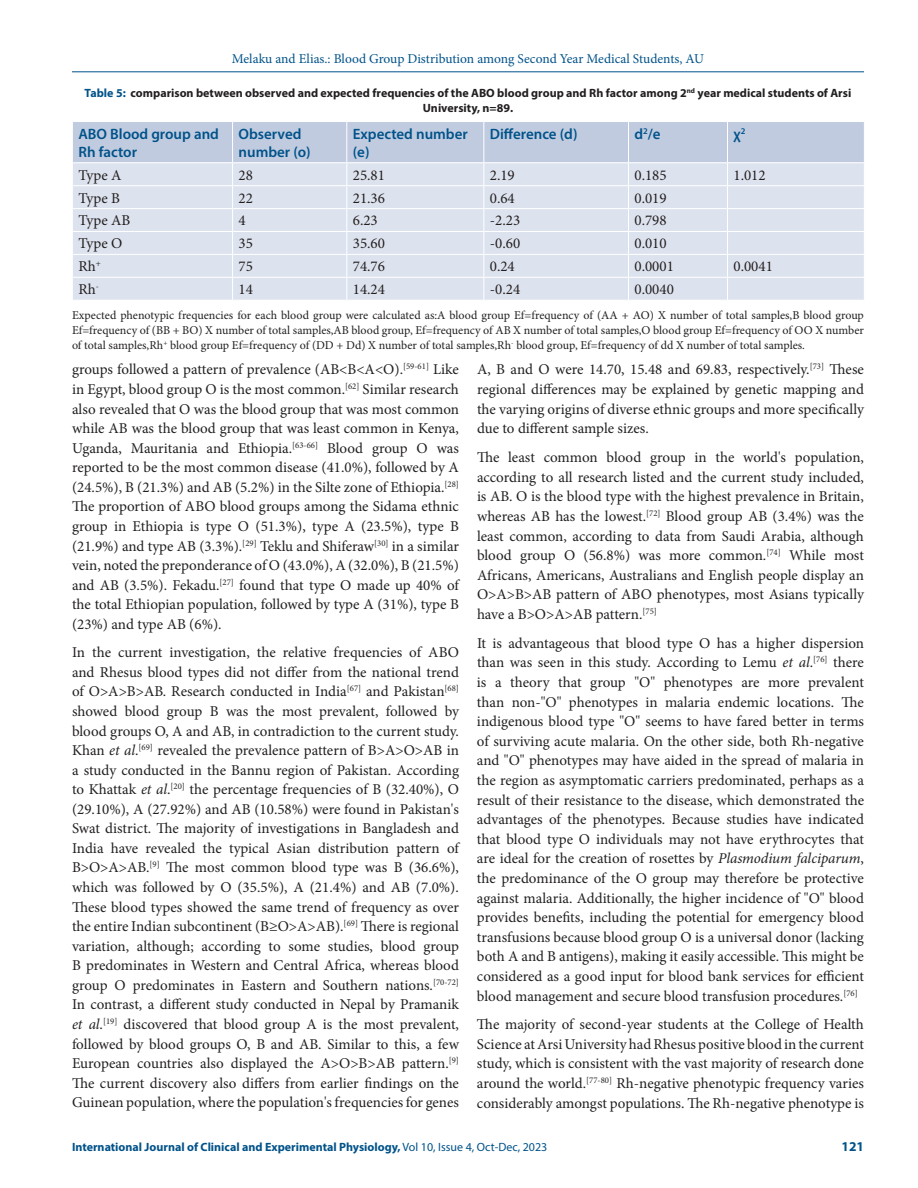
<style>
.page{position:relative;width:918px;height:1188px;background:#fff}
.page>*{position:absolute;margin:0;border:0;box-sizing:border-box;transform-origin:0 0}
.Body_text{font:15px/19.5px "Minion Pro";color:#231f20;text-align:justify}
.Table_Body{font:15px "Minion Pro";color:#231f20}
.Table_Header{font:600 15px/18px "Myriad Pro";color:#005289}
.t1{font:13.5px "Minion Pro";letter-spacing:-.005em;color:#005289}
.t2{font:700 13.5px "Myriad Pro";color:#005289}
.Table_Footnote{font:12px/15px "Minion Pro";color:#231f20;text-align:justify}
.Table_Caption{font:700 12px/15px "Myriad Pro";color:#231f20;text-align:center}
.t3{font:700 12px "Myriad Pro";color:#005289}
.s1{color:#005289}
.s2{font-style:italic}
.s3{font-weight:400}
</style>
<div class="page">
<hr style="left:72px;top:72px;width:792px;height:1px;background:#005289">
<svg style="left:73px;top:122px;width:791px;height:178px;background:#d7deeb"></svg>
<p class="t1" style="left:232px;top:50px;width:474px">Melaku and Elias.: Blood Group Distribution among Second Year Medical Students, AU</p>
<p class="Table_Caption" style="left:85px;top:85px;width:768px"><span class="s1">Table 5:</span> comparison between observed and expected frequencies of the ABO blood group and Rh factor among 2<sup>nd</sup> year medical students of Arsi<br>University, n=89.</p>
<p class="Table_Header" style="left:78px;top:124px;width:142px">ABO Blood group and<br>Rh factor</p>
<p class="Table_Header" style="left:239px;top:124px;width:74px">Observed number (o)</p>
<p class="Table_Header" style="left:353px;top:124px;width:117px">Expected number (e)</p>
<p class="Table_Header" style="left:490px;top:124px;width:89px">Difference (d)</p>
<p class="Table_Header" style="left:634px;top:124px;width:28px">d<sup>2</sup>/e</p>
<p class="Table_Header" style="left:734px;top:124px;width:13px">χ<sup>2</sup></p>
<p class="Table_Body" style="left:78px;top:165px;width:45px">Type A</p>
<p class="Table_Body" style="left:239px;top:165px;width:16px">28</p>
<p class="Table_Body" style="left:353px;top:165px;width:34px">25.81</p>
<p class="Table_Body" style="left:490px;top:165px;width:27px">2.19</p>
<p class="Table_Body" style="left:634px;top:165px;width:34px">0.185</p>
<p class="Table_Body" style="left:734px;top:165px;width:34px">1.012</p>
<p class="Table_Body" style="left:78px;top:188px;width:43px">Type B</p>
<p class="Table_Body" style="left:239px;top:188px;width:16px">22</p>
<p class="Table_Body" style="left:353px;top:188px;width:34px">21.36</p>
<p class="Table_Body" style="left:490px;top:188px;width:27px">0.64</p>
<p class="Table_Body" style="left:634px;top:188px;width:34px">0.019</p>
<p class="Table_Body" style="left:78px;top:211px;width:54px">Type AB</p>
<p class="Table_Body" style="left:239px;top:211px;width:9px">4</p>
<p class="Table_Body" style="left:353px;top:211px;width:27px">6.23</p>
<p class="Table_Body" style="left:490px;top:211px;width:32px">-2.23</p>
<p class="Table_Body" style="left:634px;top:211px;width:34px">0.798</p>
<p class="Table_Body" style="left:78px;top:234px;width:46px">Type O</p>
<p class="Table_Body" style="left:239px;top:234px;width:16px">35</p>
<p class="Table_Body" style="left:353px;top:234px;width:34px">35.60</p>
<p class="Table_Body" style="left:490px;top:234px;width:32px">-0.60</p>
<p class="Table_Body" style="left:634px;top:234px;width:34px">0.010</p>
<p class="Table_Body" style="left:78px;top:256px;width:24px">Rh<sup>+</sup></p>
<p class="Table_Body" style="left:239px;top:256px;width:16px">75</p>
<p class="Table_Body" style="left:353px;top:256px;width:34px">74.76</p>
<p class="Table_Body" style="left:490px;top:256px;width:27px">0.24</p>
<p class="Table_Body" style="left:634px;top:256px;width:41px">0.0001</p>
<p class="Table_Body" style="left:734px;top:256px;width:41px">0.0041</p>
<p class="Table_Body" style="left:78px;top:279px;width:22px">Rh<sup>-</sup></p>
<p class="Table_Body" style="left:239px;top:279px;width:16px">14</p>
<p class="Table_Body" style="left:353px;top:279px;width:34px">14.24</p>
<p class="Table_Body" style="left:490px;top:279px;width:32px">-0.24</p>
<p class="Table_Body" style="left:634px;top:279px;width:41px">0.0040</p>
<p class="Table_Footnote" style="left:72px;top:307px;width:793px">Expected phenotypic frequencies for each blood group were calculated as:A blood group Ef=frequency of (AA + AO) X number of total samples,B blood group Ef=frequency of (BB + BO) X number of total samples,AB blood group, Ef=frequency of AB X number of total samples,O blood group Ef=frequency of OO X number of total samples,Rh<sup>+</sup> blood group Ef=frequency of (DD + Dd) X number of total samples,Rh<sup>-</sup> blood group, Ef=frequency of dd X number of total samples.</p>
<p class="Body_text" style="left:72px;top:360px;width:389px">groups followed a pattern of prevalence (AB&lt;B&lt;A&lt;O).<sup>[59-61]</sup> Like in Egypt, blood group O is the most common.<sup>[62]</sup> Similar research also revealed that O was the blood group that was most common while AB was the blood group that was least common in Kenya, Uganda, Mauritania and Ethiopia.<sup>[63-66]</sup> Blood group O was reported to be the most common disease (41.0%), followed by A (24.5%), B (21.3%) and AB (5.2%) in the Silte zone of Ethiopia.<sup>[28] </sup>The proportion of ABO blood groups among the Sidama ethnic group in Ethiopia is type O (51.3%), type A (23.5%), type B (21.9%) and type AB (3.3%).<sup>[29]</sup> Teklu and Shiferaw<sup>[30]</sup> in a similar vein, noted the preponderance of O (43.0%), A (32.0%), B (21.5%) and AB (3.5%). Fekadu.<sup>[27]</sup> found that type O made up 40% of the total Ethiopian population, followed by type A (31%), type B (23%) and type AB (6%).</p>
<p class="Body_text" style="left:72px;top:643px;width:389px">In the current investigation, the relative frequencies of ABO and Rhesus blood types did not differ from the national trend of O&gt;A&gt;B&gt;AB. Research conducted in India<sup>[67]</sup> and Pakistan<sup>[68] </sup>showed blood group B was the most prevalent, followed by blood groups O, A and AB, in contradiction to the current study.<br>Khan <span class="s2">et al</span>.<sup>[69]</sup> revealed the prevalence pattern of B&gt;A&gt;O&gt;AB in a study conducted in the Bannu region of Pakistan. According to Khattak <span class="s2">et al</span>.<sup>[20]</sup> the percentage frequencies of B (32.40%), O (29.10%), A (27.92%) and AB (10.58%) were found in Pakistan's Swat district. The majority of investigations in Bangladesh and India have revealed the typical Asian distribution pattern of B&gt;O&gt;A&gt;AB.<sup>[9]</sup> The most common blood type was B (36.6%), which was followed by O (35.5%), A (21.4%) and AB (7.0%).<br>These blood types showed the same trend of frequency as over the entire Indian subcontinent (B≥O&gt;A&gt;AB).<sup>[69]</sup> There is regional variation, although; according to some studies, blood group B predominates in Western and Central Africa, whereas blood group O predominates in Eastern and Southern nations.<sup>[70-72] </sup>In contrast, a different study conducted in Nepal by Pramanik <span class="s2">et al</span>.<sup>[19]</sup> discovered that blood group A is the most prevalent, followed by blood groups O, B and AB. Similar to this, a few European countries also displayed the A&gt;O&gt;B&gt;AB pattern.<sup>[9] </sup>The current discovery also differs from earlier findings on the Guinean population, where the population's frequencies for genes</p>
<p class="Body_text" style="left:477px;top:360px;width:388px">A, B and O were 14.70, 15.48 and 69.83, respectively.<sup>[73]</sup> These regional differences may be explained by genetic mapping and the varying origins of diverse ethnic groups and more specifically due to different sample sizes.</p>
<p class="Body_text" style="left:477px;top:448px;width:389px">The least common blood group in the world's population, according to all research listed and the current study included, is AB. O is the blood type with the highest prevalence in Britain, whereas AB has the lowest.<sup>[72]</sup> Blood group AB (3.4%) was the least common, according to data from Saudi Arabia, although blood group O (56.8%) was more common.<sup>[74]</sup> While most Africans, Americans, Australians and English people display an O&gt;A&gt;B&gt;AB pattern of ABO phenotypes, most Asians typically have a B&gt;O&gt;A&gt;AB pattern.<sup>[75]</sup></p>
<p class="Body_text" style="left:477px;top:633px;width:389px">It is advantageous that blood type O has a higher dispersion than was seen in this study. According to Lemu <span class="s2">et al</span>.<sup>[76]</sup> there is a theory that group "O" phenotypes are more prevalent than non-"O" phenotypes in malaria endemic locations. The indigenous blood type "O" seems to have fared better in terms of surviving acute malaria. On the other side, both Rh-negative and "O" phenotypes may have aided in the spread of malaria in the region as asymptomatic carriers predominated, perhaps as a result of their resistance to the disease, which demonstrated the advantages of the phenotypes. Because studies have indicated that blood type O individuals may not have erythrocytes that are ideal for the creation of rosettes by <span class="s2">Plasmodium falciparum</span>, the predominance of the O group may therefore be protective against malaria. Additionally, the higher incidence of "O" blood provides benefits, including the potential for emergency blood transfusions because blood group O is a universal donor (lacking both A and B antigens), making it easily accessible. This might be considered as a good input for blood bank services for efficient blood management and secure blood transfusion procedures.<sup>[76]</sup></p>
<p class="Body_text" style="left:477px;top:1015px;width:389px">The majority of second-year students at the College of Health Science at Arsi University had Rhesus positive blood in the current study, which is consistent with the vast majority of research done around the world.<sup>[77-80]</sup> Rh-negative phenotypic frequency varies considerably amongst populations. The Rh-negative phenotype is</p>
<p class="t3" style="left:72px;top:1139px;width:477px">International Journal of Clinical and Experimental Physiology, <span class="s3">Vol 10, Issue 4, Oct-Dec, 2023</span></p>
<p class="t2" style="left:842px;top:1137px;width:24px">121</p>
</div>
